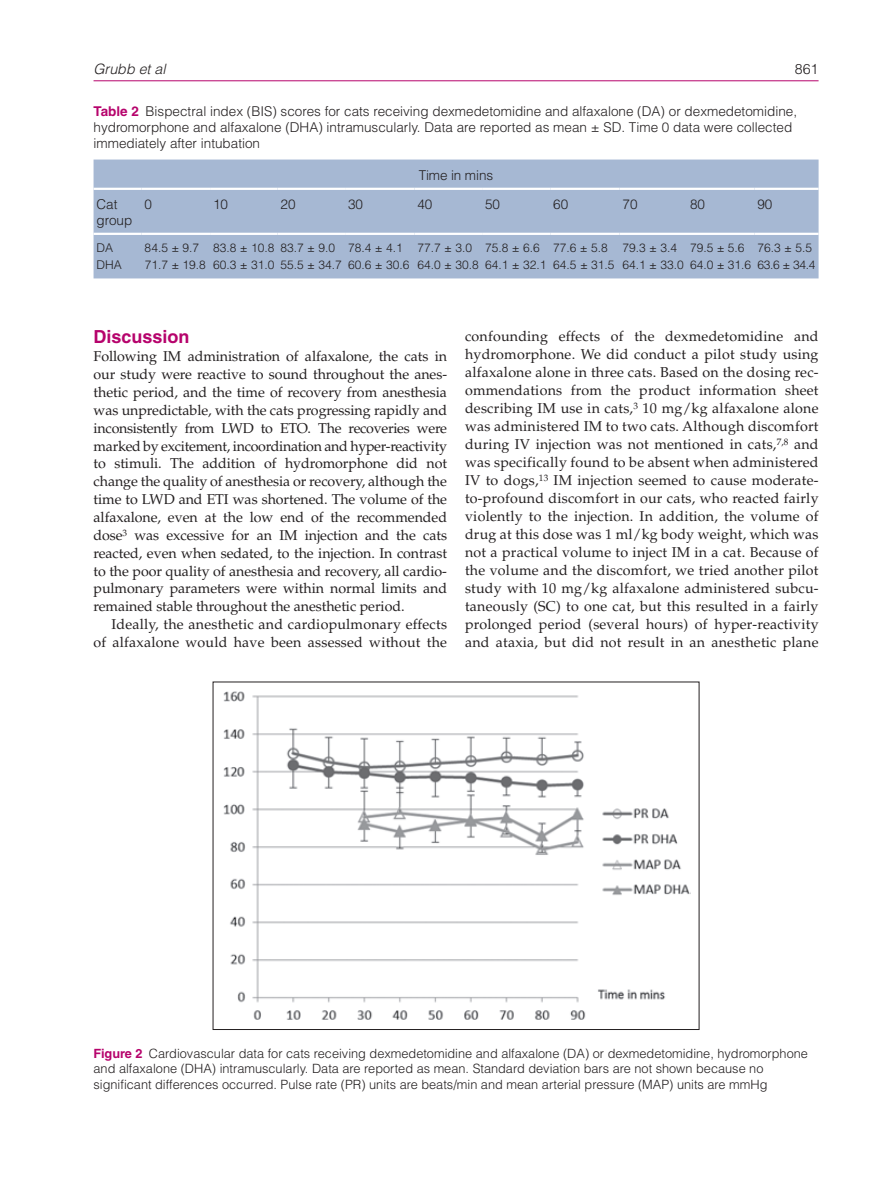
<style>
.page{position:relative;width:893px;height:1191px;background:#fff}
.page>*{position:absolute;margin:0;border:0;box-sizing:border-box;transform-origin:0 0}
.t1{font:700 18px "Helvetica LT Std";color:#b6036c}
.t2{font:14.25px/18px "Palatino LT Std";letter-spacing:.015em;color:#231f20;text-align:justify}
.t3{font:italic 300 14.25px "Helvetica LT Std";color:#231f20}
.t4{font:300 14.25px "Helvetica LT Std";color:#231f20}
.t5{font:300 13.5px/15.8px "Helvetica LT Std";color:#231f20}
.t6{font:300 12.75px/15.8px "Helvetica LT Std";color:#231f20}
.t7{font:300 12px "Helvetica LT Std";color:#231f20}
.s1{font-weight:700;color:#b6036c}
</style>
<div class="page">
<hr style="left:94px;top:80px;width:725px;height:1px;background:#b6036c">
<div style="left:94px;top:159px;width:725px;height:119px;background:#a6b8d3"></div>
<hr style="left:94px;top:233px;width:48px;height:2px;background:#fff">
<hr style="left:142px;top:233px;width:68px;height:2px;background:#fff">
<hr style="left:210px;top:233px;width:68px;height:2px;background:#fff">
<hr style="left:278px;top:233px;width:67px;height:2px;background:#fff">
<hr style="left:345px;top:233px;width:69px;height:2px;background:#fff">
<hr style="left:414px;top:233px;width:68px;height:2px;background:#fff">
<hr style="left:482px;top:233px;width:68px;height:2px;background:#fff">
<hr style="left:550px;top:233px;width:69px;height:2px;background:#fff">
<hr style="left:619px;top:233px;width:68px;height:2px;background:#fff">
<hr style="left:687px;top:233px;width:67px;height:2px;background:#fff">
<hr style="left:754px;top:233px;width:65px;height:2px;background:#fff">
<hr style="left:94px;top:188px;width:48px;height:2px;background:#fff">
<hr style="left:142px;top:188px;width:68px;height:2px;background:#fff">
<hr style="left:210px;top:188px;width:68px;height:2px;background:#fff">
<hr style="left:278px;top:188px;width:67px;height:2px;background:#fff">
<hr style="left:345px;top:188px;width:69px;height:2px;background:#fff">
<hr style="left:414px;top:188px;width:68px;height:2px;background:#fff">
<hr style="left:482px;top:188px;width:68px;height:2px;background:#fff">
<hr style="left:550px;top:188px;width:69px;height:2px;background:#fff">
<hr style="left:619px;top:188px;width:68px;height:2px;background:#fff">
<hr style="left:687px;top:188px;width:67px;height:2px;background:#fff">
<hr style="left:754px;top:188px;width:65px;height:2px;background:#fff">
<img style="left:223px;top:691px;width:467px;height:329px">
<p class="t3" style="left:94px;top:60px;width:74px">Grubb et al</p>
<p class="t4" style="left:795px;top:60px;width:25px">861</p>
<p class="t5" style="left:94px;top:103px;width:705px"><span class="s1">Table 2</span> Bispectral index (BIS) scores for cats receiving dexmedetomidine and alfaxalone (DA) or dexmedetomidine, hydromorphone and alfaxalone (DHA) intramuscularly. Data are reported as mean ± SD. Time 0 data were collected immediately after intubation</p>
<p class="t5" style="left:419px;top:167px;width:76px">Time in mins</p>
<p class="t5" style="left:97px;top:196px;width:37px">Cat group</p>
<p class="t5" style="left:145px;top:196px;width:9px">0</p>
<p class="t5" style="left:213px;top:196px;width:17px">10</p>
<p class="t5" style="left:281px;top:196px;width:17px">20</p>
<p class="t5" style="left:348px;top:196px;width:17px">30</p>
<p class="t5" style="left:417px;top:196px;width:17px">40</p>
<p class="t5" style="left:485px;top:196px;width:17px">50</p>
<p class="t5" style="left:553px;top:196px;width:17px">60</p>
<p class="t5" style="left:622px;top:196px;width:17px">70</p>
<p class="t5" style="left:690px;top:196px;width:17px">80</p>
<p class="t5" style="left:757px;top:196px;width:17px">90</p>
<p class="t7" style="left:97px;top:240px;width:18px">DA</p>
<p class="t7" style="left:145px;top:240px;width:669px">84.5 ± 9.7 83.8 ± 10.8 83.7 ± 9.0 78.4 ± 4.1 77.7 ± 3.0 75.8 ± 6.6 77.6 ± 5.8 79.3 ± 3.4 79.5 ± 5.6 76.3 ± 5.5</p>
<p class="t7" style="left:97px;top:258px;width:27px">DHA</p>
<p class="t7" style="left:145px;top:258px;width:672px">71.7 ± 19.8 60.3 ± 31.0 55.5 ± 34.7 60.6 ± 30.6 64.0 ± 30.8 64.1 ± 32.1 64.5 ± 31.5 64.1 ± 33.0 64.0 ± 31.6 63.6 ± 34.4</p>
<p class="t1" style="left:94px;top:326px;width:98px">Discussion</p>
<p class="t2" style="left:94px;top:348px;width:355px">Following IM administration of alfaxalone, the cats in our study were reactive to sound throughout the anes&shy;thetic period, and the time of recovery from anesthesia was unpredictable, with the cats progressing rapidly and inconsistently from LWD to ETO. The recoveries were marked by excitement, incoordination and hyper-reactivity to stimuli. The addition of hydromorphone did not change the quality of anesthesia or recovery, although the time to LWD and ETI was shortened. The volume of the alfaxalone, even at the low end of the recommended dose<sup>3</sup> was excessive for an IM injection and the cats reacted, even when sedated, to the injection. In contrast to the poor quality of anesthesia and recovery, all cardio&shy;pulmonary parameters were within normal limits and remained stable throughout the anesthetic period.</p>
<p class="t2" style="left:94px;top:615px;width:355px;text-align:right">Ideally, the anesthetic and cardiopulmonary effects<br>of alfaxalone would have been assessed without the</p>
<p class="t2" style="left:465px;top:327px;width:355px">confounding effects of the dexmedetomidine and hydromorphone. We did conduct a pilot study using alfaxalone alone in three cats. Based on the dosing rec&shy;ommendations from the product information sheet describing IM use in cats,<sup>3</sup> 10 mg/kg alfaxalone alone was administered IM to two cats. Although discomfort during IV injection was not mentioned in cats,<sup>7,8</sup> and was specifically found to be absent when administered IV to dogs,<sup>13</sup> IM injection seemed to cause moderate&shy;to-profound discomfort in our cats, who reacted fairly violently to the injection. In addition, the volume of drug at this dose was 1 ml/kg body weight, which was not a practical volume to inject IM in a cat. Because of the volume and the discomfort, we tried another pilot study with 10 mg/kg alfaxalone administered subcu&shy;taneously (SC) to one cat, but this resulted in a fairly prolonged period (several hours) of hyper-reactivity and ataxia, but did not result in an anesthetic plane</p>
<p class="t6" style="left:94px;top:1045px;width:716px"><span class="s1">Figure 2</span> Cardiovascular data for cats receiving dexmedetomidine and alfaxalone (DA) or dexmedetomidine, hydromorphone and alfaxalone (DHA) intramuscularly. Data are reported as mean. Standard deviation bars are not shown because no significant differences occurred. Pulse rate (PR) units are beats/min and mean arterial pressure (MAP) units are mmHg</p>
</div>
